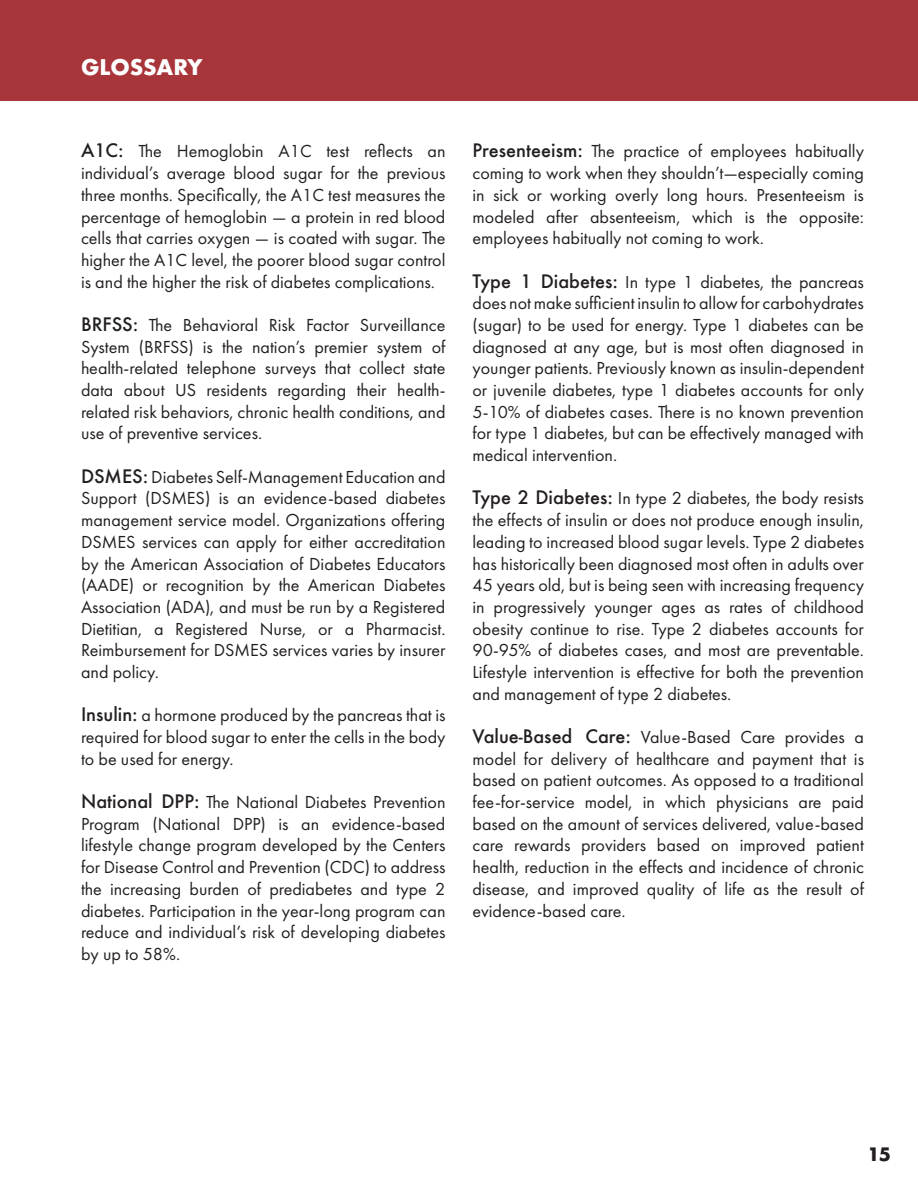
<style>
.page{position:relative;width:918px;height:1188px;background:#fff}
.page>*{position:absolute;margin:0;border:0;box-sizing:border-box;transform-origin:0 0}
.t1{font:700 21px "Futura";color:#fff}
.t2{font:18px/21.8px "Futura PT";color:#231f20;text-align:justify}
.t3{font:700 18px "Futura";color:#231f20}
.s1{font-family:"Futura";font-weight:500}
</style>
<div class="page">
<div style="left:0;top:0;width:918px;height:100px;background:#a8353a"></div>
<p class="t1" style="left:81px;top:52px;width:123px">GLOSSARY</p>
<p class="t2" style="left:81px;top:141px;width:366px"><span class="s1">A1C:</span> The Hemoglobin A1C test reflects an individual’s average blood sugar for the previous three months. Specifically, the A1C test measures the percentage of hemoglobin — a protein in red blood cells that carries oxygen — is coated with sugar. The higher the A1C level, the poorer blood sugar control is and the higher the risk of diabetes complications.</p>
<p class="t2" style="left:81px;top:314px;width:366px"><span class="s1">BRFSS:</span> The Behavioral Risk Factor Surveillance System (BRFSS) is the nation’s premier system of health-related telephone surveys that collect state data about US residents regarding their health&shy;related risk behaviors, chronic health conditions, and use of preventive services.</p>
<p class="t2" style="left:81px;top:466px;width:366px"><span class="s1">DSMES:</span> Diabetes Self-Management Education and Support (DSMES) is an evidence-based diabetes management service model. Organizations offering DSMES services can apply for either accreditation by the American Association of Diabetes Educators (AADE) or recognition by the American Diabetes Association (ADA), and must be run by a Registered Dietitian, a Registered Nurse, or a Pharmacist.<br>Reimbursement for DSMES services varies by insurer and policy.</p>
<p class="t2" style="left:81px;top:704px;width:366px"><span class="s1">Insulin:</span> a hormone produced by the pancreas that is required for blood sugar to enter the cells in the body to be used for energy.</p>
<p class="t2" style="left:81px;top:791px;width:366px"><span class="s1">National DPP:</span> The National Diabetes Prevention Program (National DPP) is an evidence-based lifestyle change program developed by the Centers for Disease Control and Prevention (CDC) to address the increasing burden of prediabetes and type 2 diabetes. Participation in the year-long program can reduce and individual’s risk of developing diabetes by up to 58%.</p>
<p class="t2" style="left:472px;top:141px;width:393px"><span class="s1">Presenteeism:</span> The practice of employees habitually coming to work when they shouldn’t—especially coming in sick or working overly long hours. Presenteeism is modeled after absenteeism, which is the opposite: employees habitually not coming to work.</p>
<p class="t2" style="left:472px;top:271px;width:393px"><span class="s1">Type 1 Diabetes:</span> In type 1 diabetes, the pancreas does not make sufficient insulin to allow for carbohydrates (sugar) to be used for energy. Type 1 diabetes can be diagnosed at any age, but is most often diagnosed in younger patients. Previously known as insulin-dependent or juvenile diabetes, type 1 diabetes accounts for only 5-10% of diabetes cases. There is no known prevention for type 1 diabetes, but can be effectively managed with medical intervention.</p>
<p class="t2" style="left:472px;top:488px;width:393px"><span class="s1">Type 2 Diabetes:</span> In type 2 diabetes, the body resists the effects of insulin or does not produce enough insulin, leading to increased blood sugar levels. Type 2 diabetes has historically been diagnosed most often in adults over 45 years old, but is being seen with increasing frequency in progressively younger ages as rates of childhood obesity continue to rise. Type 2 diabetes accounts for 90-95% of diabetes cases, and most are preventable.<br>Lifestyle intervention is effective for both the prevention and management of type 2 diabetes.</p>
<p class="t2" style="left:472px;top:726px;width:393px"><span class="s1">Value-Based Care:</span> Value-Based Care provides a model for delivery of healthcare and payment that is based on patient outcomes. As opposed to a traditional fee-for-service model, in which physicians are paid based on the amount of services delivered, value-based care rewards providers based on improved patient health, reduction in the effects and incidence of chronic disease, and improved quality of life as the result of evidence-based care.</p>
<p class="t3" style="left:868px;top:1141px;width:25px">15</p>
</div>
